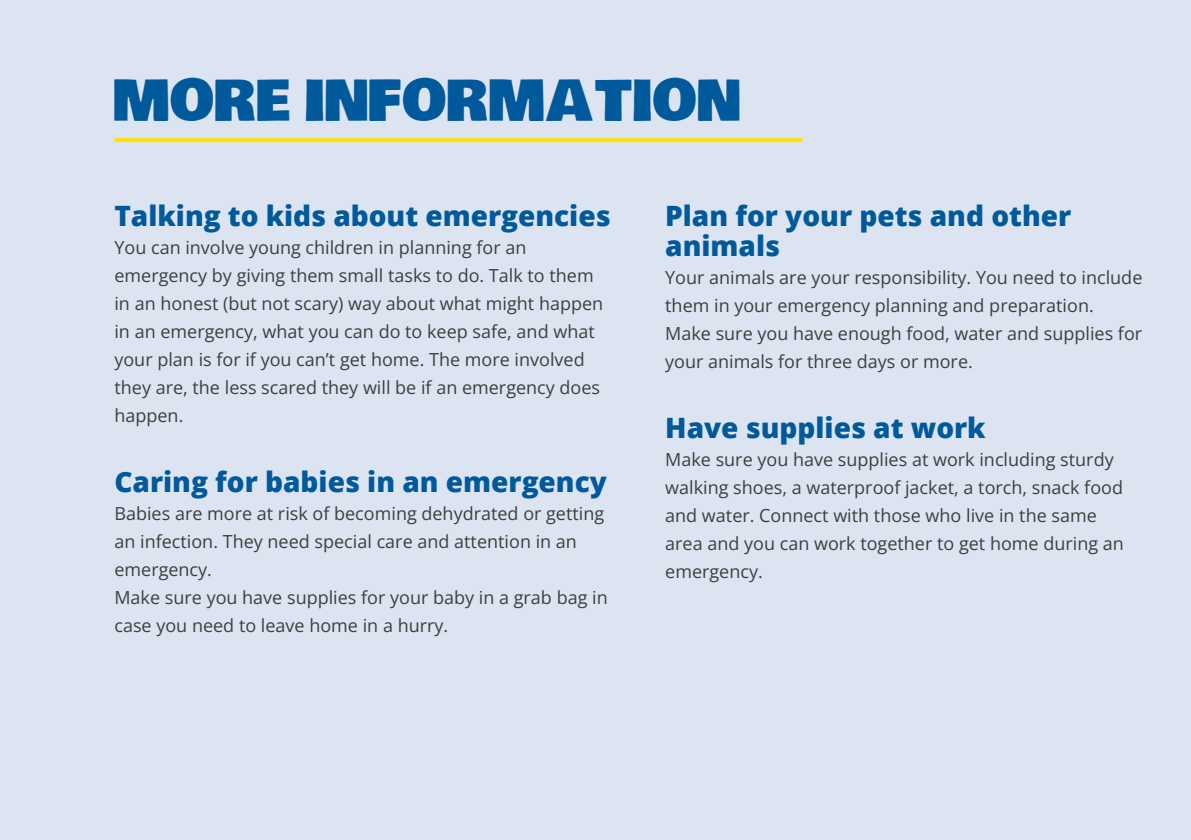
<style>
.page{position:relative;width:1191px;height:840px;background:#fff}
.page>*{position:absolute;margin:0;border:0;box-sizing:border-box;transform-origin:0 0}
.White_headings{font:48px "Bowlby One NZ Regular";color:#00599b}
.t1{font:800 28px/30px "Open Sans";color:#00599b}
.Body{font:18px/28px "Open Sans";color:#3e3e3f}
</style>
<div class="page">
<div style="left:0;top:0;width:17px;height:839px;background:#dde4f1"></div>
<div style="left:1px;top:0;width:1190px;height:839px;background:#dde4f1"></div>
<svg style="left:114px;top:138px;width:688px;height:4px;background:#fde20a"></svg>
<p class="White_headings" style="left:114px;top:60px;width:629px">MORE INFORMATION</p>
<h4 class="t1" style="left:114px;top:199px;width:498px">Talking to kids about emergencies</h4>
<p class="Body" style="left:114px;top:233px;width:490px">You can involve young children in planning for an emergency by giving them small tasks to do. Talk to them in an honest (but not scary) way about what might happen in an emergency, what you can do to keep safe, and what your plan is for if you can’t get home. The more involved they are, the less scared they will be if an emergency does happen.</p>
<h4 class="t1" style="left:114px;top:465px;width:494px">Caring for babies in an emergency</h4>
<p class="Body" style="left:114px;top:499px;width:495px">Babies are more at risk of becoming dehydrated or getting an infection. They need special care and attention in an emergency.<br>Make sure you have supplies for your baby in a grab bag in case you need to leave home in a hurry.</p>
<h4 class="t1" style="left:665px;top:199px;width:407px">Plan for your pets and other animals</h4>
<p class="Body" style="left:665px;top:263px;width:479px">Your animals are your responsibility. You need to include them in your emergency planning and preparation.<br>Make sure you have enough food, water and supplies for your animals for three days or more.</p>
<h4 class="t1" style="left:665px;top:411px;width:322px">Have supplies at work</h4>
<p class="Body" style="left:665px;top:445px;width:460px">Make sure you have supplies at work including sturdy walking shoes, a waterproof jacket, a torch, snack food and water. Connect with those who live in the same area and you can work together to get home during an emergency.</p>
</div>
